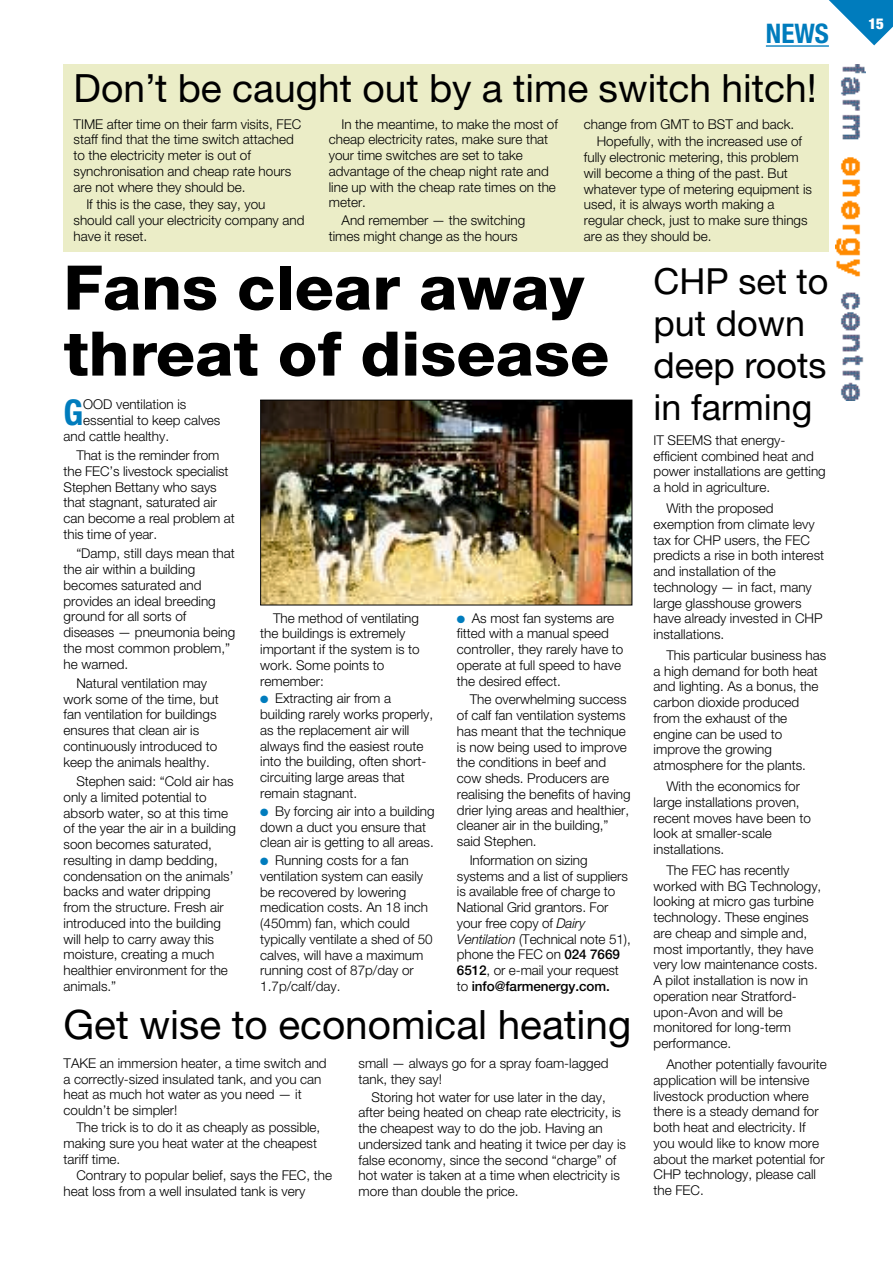
<style>
.page{position:relative;width:893px;height:1263px;background:#fff}
.page>*{position:absolute;margin:0;border:0;box-sizing:border-box;transform-origin:0 0}
.t1{font:800 61.5px/66px "Helvetica Neue";color:#000;scale:1.05 1}
.t2{font:40.5px "Helvetica Neue";color:#000}
.t3{font:39px "Helvetica Neue";color:#000}
.t4{font:36px/42px "Helvetica Neue";color:#000}
.t5{font:700 condensed 35.55px "Helvetica Neue";color:#007cbd}
.t6{font:700 condensed 27px "Helvetica Neue";color:#007cbd}
.t7{font:900 condensed 15px "Helvetica Neue";color:#fff}
.t8{font:300 13.5px/15.8px "Helvetica Neue";color:#000}
.s1{color:#007cbd}
.s2{font-style:italic}
.s3{font-weight:500}
</style>
<div class="page">
<hr style="left:766px;top:45px;width:63px;height:2px;background:#007cbd">
<svg style="left:829px;top:0;width:64px;height:45px"></svg>
<img style="left:835px;top:64px;width:30px;height:336px">
<div style="left:64px;top:64px;width:765px;height:188px;background:#ebedc7"></div>
<img style="left:262px;top:402px;width:368px;height:201px">
<div style="left:260px;top:400px;width:372px;height:205px;border:1px solid #000"></div>
<h3 class="t6" style="left:766px;top:24px;width:65px">NEWS</h3>
<h3 class="t3" style="left:74px;top:75px;width:745px">Don’t be caught out by a time switch hitch!</h3>
<p class="t8" style="left:74px;top:117px;width:229px">TIME after time on their farm visits, FEC staff find that the time switch attached to the electricity meter is out of synchronisation and cheap rate hours are not where they should be.</p>
<p class="t8" style="left:74px;top:198px;width:232px;text-indent:13px">If this is the case, they say, you should call your electricity company and have it reset.</p>
<p class="t8" style="left:329px;top:117px;width:231px;text-indent:13px">In the meantime, to make the most of cheap electricity rates, make sure that your time switches are set to take advantage of the cheap night rate and line up with the cheap rate times on the meter.</p>
<p class="t8" style="left:329px;top:214px;width:198px;text-indent:13px">And remember — the switching times might change as the hours</p>
<p class="t8" style="left:597px;top:116px;width:207px;line-height:17.9px;text-indent:-13px">change from GMT to BST and back.<br>Hopefully, with the increased use of</p>
<p class="t8" style="left:584px;top:151px;width:230px">fully electronic metering, this problem will become a thing of the past. But whatever type of metering equipment is used, it is always worth making a regular check, just to make sure things are as they should be.</p>
<h1 class="t1" style="left:64px;top:260px;width:521px">Fans clear away threat of disease</h1>
<h3 class="t4" style="left:654px;top:264px;width:176px">CHP set to put down deep roots in farming</h3>
<h3 class="t5" style="left:64px;top:400px;width:21px">G</h3>
<p class="t8" style="left:83px;top:398px;width:105px">OOD ventilation is</p>
<p class="t8" style="left:83px;top:414px;width:139px">essential to keep calves</p>
<p class="t8" style="left:64px;top:429px;width:107px">and cattle healthy.</p>
<p class="t8" style="left:64px;top:449px;width:173px;text-indent:13px">That is the reminder from the FEC’s livestock specialist<br>Stephen Bettany who says that stagnant, saturated air can become a real problem at this time of year.</p>
<p class="t8" style="left:64px;top:547px;width:173px;text-indent:13px">“Damp, still days mean that the air within a building becomes saturated and provides an ideal breeding ground for all sorts of diseases — pneumonia being the most common problem,” he warned.</p>
<p class="t8" style="left:64px;top:676px;width:157px;text-indent:13px">Natural ventilation may work some of the time, but fan ventilation for buildings ensures that clean air is continuously introduced to keep the animals healthy.</p>
<p class="t8" style="left:64px;top:775px;width:174px;text-indent:13px">Stephen said: “Cold air has only a limited potential to absorb water, so at this time of the year the air in a building soon becomes saturated, resulting in damp bedding, condensation on the animals’ backs and water dripping from the structure. Fresh air introduced into the building will help to carry away this moisture, creating a much healthier environment for the animals.”</p>
<p class="t8" style="left:654px;top:434px;width:174px">IT SEEMS that energy&shy;efficient combined heat and power installations are getting a hold in agriculture.</p>
<p class="t8" style="left:654px;top:502px;width:172px;text-indent:13px">With the proposed exemption from climate levy tax for CHP users, the FEC predicts a rise in both interest and installation of the technology — in fact, many large glasshouse growers have already invested in CHP installations.</p>
<p class="t8" style="left:654px;top:648px;width:174px;text-indent:13px">This particular business has a high demand for both heat and lighting. As a bonus, the carbon dioxide produced from the exhaust of the engine can be used to improve the growing atmosphere for the plants.</p>
<p class="t8" style="left:654px;top:780px;width:159px;text-indent:13px">With the economics for large installations proven, recent moves have been to look at smaller-scale installations.</p>
<p class="t8" style="left:654px;top:863px;width:169px;text-indent:13px">The FEC has recently worked with BG Technology, looking at micro gas turbine technology. These engines are cheap and simple and, most importantly, they have very low maintenance costs.<br>A pilot installation is now in operation near Stratford&shy;upon-Avon and will be monitored for long-term performance.</p>
<p class="t8" style="left:654px;top:1058px;width:175px;text-indent:13px">Another potentially favourite application will be intensive livestock production where there is a steady demand for both heat and electricity. If you would like to know more about the market potential for<br>CHP technology, please call the FEC.</p>
<p class="t8" style="left:457px;top:611px;width:168px"><span class="s1">●</span> As most fan systems are fitted with a manual speed controller, they rarely have to operate at full speed to have the desired effect.</p>
<p class="t8" style="left:457px;top:693px;width:175px;text-indent:13px">The overwhelming success of calf fan ventilation systems has meant that the technique is now being used to improve the conditions in beef and cow sheds. Producers are realising the benefits of having drier lying areas and healthier, cleaner air in the building,” said Stephen.</p>
<p class="t8" style="left:457px;top:853px;width:175px;text-indent:13px">Information on sizing systems and a list of suppliers is available free of charge to<br>National Grid grantors. For your free copy of <span class="s2">Dairy<br>Ventilation</span> (Technical note 51), phone the FEC on <span class="s3">024 7669<br>6512</span>, or e-mail your request to <span class="s3">info@farmenergy.com.</span></p>
<p class="t8" style="left:260px;top:611px;width:161px;text-indent:13px">The method of ventilating the buildings is extremely important if the system is to work. Some points to remember:</p>
<p class="t8" style="left:260px;top:692px;width:174px"><span class="s1">●</span> Extracting air from a building rarely works properly, as the replacement air will always find the easiest route into the building, often short&shy;circuiting large areas that remain stagnant.</p>
<p class="t8" style="left:260px;top:804px;width:176px"><span class="s1">●</span> By forcing air into a building down a duct you ensure that clean air is getting to all areas.</p>
<p class="t8" style="left:260px;top:854px;width:174px"><span class="s1">●</span> Running costs for a fan ventilation system can easily be recovered by lowering medication costs. An 18 inch (450mm) fan, which could typically ventilate a shed of 50 calves, will have a maximum running cost of 87p/day or<br>1.7p/calf/day.</p>
<h2 class="t2" style="left:64px;top:1010px;width:569px">Get wise to economical heating</h2>
<p class="t8" style="left:64px;top:1056px;width:265px">TAKE an immersion heater, a time switch and a correctly-sized insulated tank, and you can heat as much hot water as you need — it couldn’t be simpler!</p>
<p class="t8" style="left:64px;top:1120px;width:258px;text-indent:13px">The trick is to do it as cheaply as possible, making sure you heat water at the cheapest tariff time.</p>
<p class="t8" style="left:64px;top:1169px;width:270px;text-indent:13px">Contrary to popular belief, says the FEC, the heat loss from a well insulated tank is very</p>
<p class="t8" style="left:359px;top:1056px;width:251px">small — always go for a spray foam-lagged tank, they say!</p>
<p class="t8" style="left:359px;top:1090px;width:269px;text-indent:13px">Storing hot water for use later in the day, after being heated on cheap rate electricity, is the cheapest way to do the job. Having an undersized tank and heating it twice per day is false economy, since the second “charge” of hot water is taken at a time when electricity is more than double the price.</p>
<p class="t7" style="left:868px;top:18px;width:17px">15</p>
</div>
